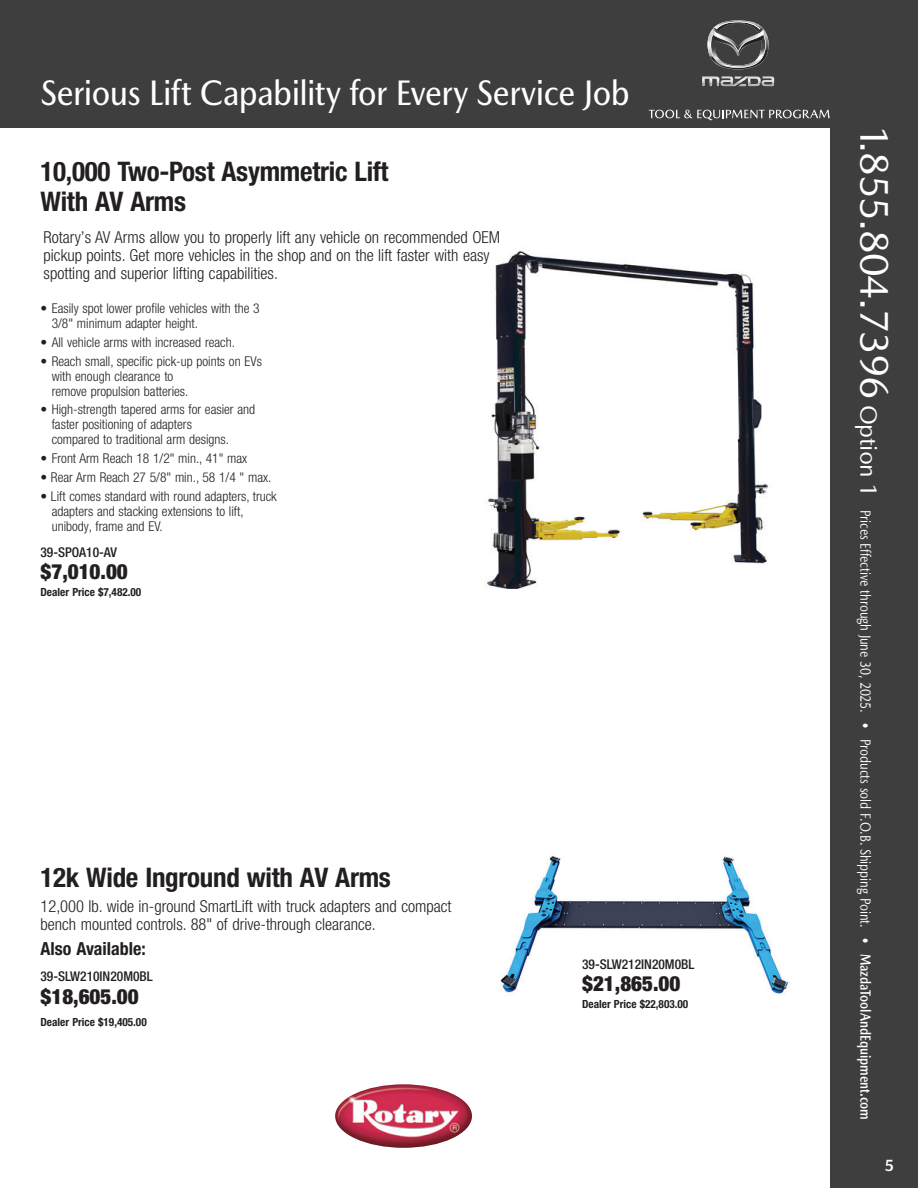
<style>
.page{position:relative;width:918px;height:1188px;background:#fff}
.page>*{position:absolute;margin:0;border:0;box-sizing:border-box;transform-origin:0 0}
.t1{font:500 36px "Mazda Type";letter-spacing:-.02em;color:#fff;scale:.9 1}
.t2{font:700 condensed 27px/30px "Helvetica Neue LT Pro";letter-spacing:-.01em;color:#231f20}
.t3{font:900 condensed 21px "Helvetica Neue LT Pro";color:#231f20}
.t4{font:700 condensed 18px "Helvetica Neue LT Pro";color:#231f20}
.t5{font:300 condensed 16.5px/18px "Helvetica Neue LT Pro";color:#231f20}
.t6{font:700 16.5px "Mazda Type";color:#fff}
.t7{font:15px "Mazda Type";letter-spacing:-.005em;color:#fff;scale:.8 1}
.t8{font:300 condensed 13.5px/15px "Helvetica Neue LT Pro";color:#231f20}
.t9{font:500 condensed 13.5px "Helvetica Neue LT Pro";color:#231f20}
.t10{font:700 condensed 11.25px "Helvetica Neue LT Pro";color:#231f20}
.s1{font-size:40.5px}
.s2{font-size:24px}
.s3{font-weight:700}
</style>
<div class="page">
<div style="left:830px;top:122px;width:88px;height:1066px;background:#3e3e3f"></div>
<div style="left:0;top:0;width:918px;height:128px;background:#3e3e3f"></div>
<svg style="left:702px;top:76px;width:73px;height:11px"></svg>
<svg style="left:707px;top:20px;width:62px;height:49px"></svg>
<svg style="left:649px;top:110px;width:181px;height:10px"></svg>
<img style="left:335px;top:1084px;width:137px;height:64px">
<img style="left:487px;top:251px;width:282px;height:338px">
<img style="left:500px;top:856px;width:289px;height:138px">
<h1 class="t1" style="left:40px;top:71px;width:657px">Serious Lift Capability for Every Service Job</h1>
<h2 class="t2" style="left:40px;top:157px;width:350px">10,000 Two-Post Asymmetric Lift<br>With AV Arms</h2>
<p class="t5" style="left:44px;top:228px;width:458px">Rotary’s AV Arms allow you to properly lift any vehicle on recommended OEM pickup points. Get more vehicles in the shop and on the lift faster with easy spotting and superior lifting capabilities.</p>
<p class="t8" style="left:52px;top:301px;width:209px;text-indent:-11px">• Easily spot lower profile vehicles with the 3<br>3/8" minimum adapter height.</p>
<p class="t8" style="left:40px;top:334px;width:196px">• All vehicle arms with increased reach.</p>
<p class="t8" style="left:52px;top:353px;width:212px;text-indent:-11px">• Reach small, specific pick-up points on EVs with enough clearance to<br>remove propulsion batteries.</p>
<p class="t8" style="left:52px;top:402px;width:205px;text-indent:-11px">• High-strength tapered arms for easier and faster positioning of adapters<br>compared to traditional arm designs.</p>
<p class="t8" style="left:40px;top:451px;width:208px">• Front Arm Reach 18 1/2" min., 41" max</p>
<p class="t8" style="left:40px;top:469px;width:232px">• Rear Arm Reach 27 5/8" min., 58 1/4 " max.</p>
<p class="t8" style="left:52px;top:488px;width:227px;text-indent:-11px">• Lift comes standard with round adapters, truck adapters and stacking extensions to lift, unibody, frame and EV.</p>
<p class="t9" style="left:40px;top:544px;width:78px">39-SPOA10-AV</p>
<h3 class="t3" style="left:40px;top:559px;width:89px">$7,010.00</h3>
<p class="t10" style="left:40px;top:585px;width:102px">Dealer Price $7,482.00</p>
<h2 class="t2" style="left:40px;top:862px;width:352px">12k Wide Inground with AV Arms</h2>
<p class="t5" style="left:40px;top:897px;width:413px">12,000 lb. wide in-ground SmartLift with truck adapters and compact bench mounted controls. 88" of drive-through clearance.</p>
<h3 class="t4" style="left:40px;top:938px;width:107px">Also Available:</h3>
<p class="t9" style="left:40px;top:968px;width:114px">39-SLW210IN20M0BL</p>
<h3 class="t3" style="left:40px;top:984px;width:100px">$18,605.00</h3>
<p class="t10" style="left:40px;top:1015px;width:108px">Dealer Price $19,405.00</p>
<p class="t9" style="left:582px;top:956px;width:114px">39-SLW212IN20M0BL</p>
<h3 class="t3" style="left:582px;top:971px;width:100px">$21,865.00</h3>
<p class="t10" style="left:582px;top:997px;width:108px">Dealer Price $22,803.00</p>
<p class="t7" style="left:874px;top:125px;width:1245px;rotate:90deg"><span class="s1">1.855.804.7396</span> <span class="s2">Option 1</span> Prices Effective through June 30, 2025. • Products sold F.O.B. Shipping Point. • <span class="s3">MazdaToolAndEquipment.com</span></p>
<p class="t6" style="left:884px;top:1155px;width:12px">5</p>
</div>
